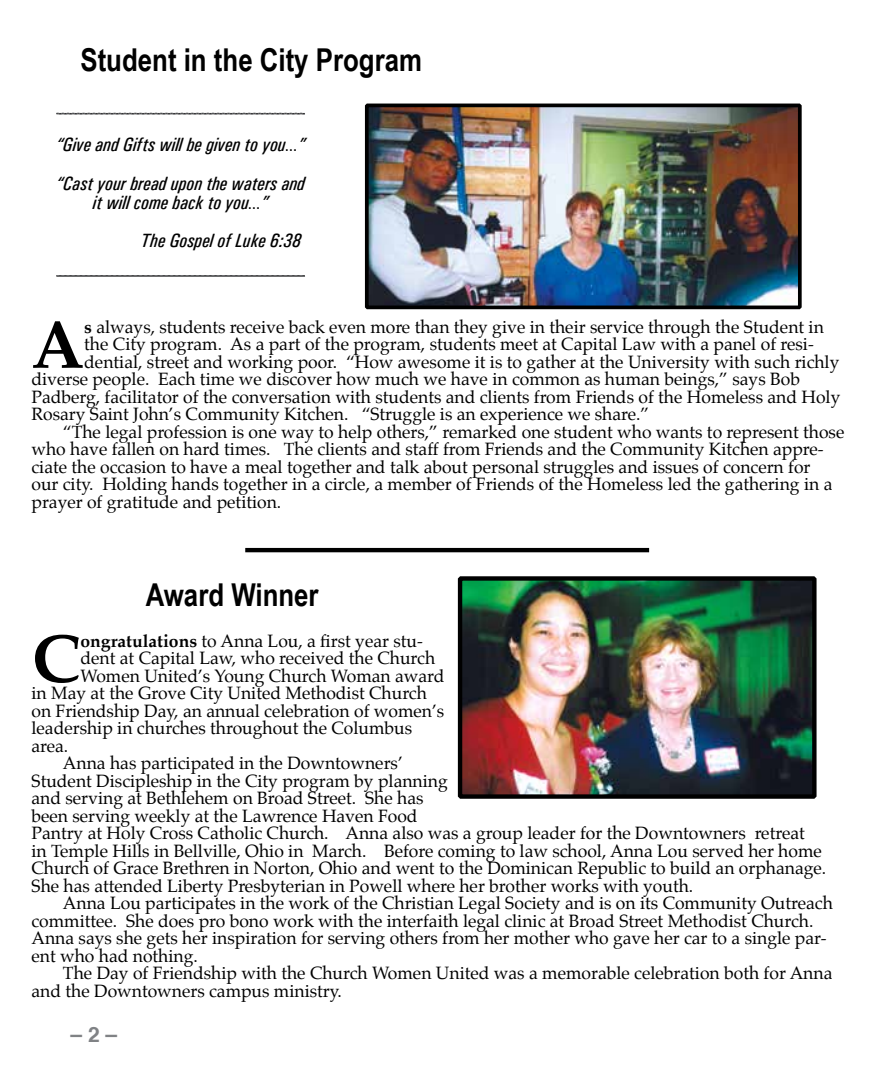
<style>
.page{position:relative;width:882px;height:1071px;background:#fff}
.page>*{position:absolute;margin:0;border:0;box-sizing:border-box;transform-origin:0 0}
.t1{font:700 67.9px "Palatino";color:#000}
.t2{font:700 31.5px "Arial Narrow";color:#000}
.t3{font:700 21px "Helvetica";color:#808285}
.t4{font:italic 500 condensed 19.25px/38.5px "Univers";color:#000}
.t5{font:17.5px "Palatino";color:#000}
.s1{font-weight:700}
</style>
<div class="page">
<img style="left:370px;top:109px;width:427px;height:195px">
<div style="left:365px;top:104px;width:437px;height:205px;border:4px solid #000"></div>
<svg style="left:56px;top:112px;width:249px;height:3px"></svg>
<svg style="left:56px;top:275px;width:249px;height:2px"></svg>
<img style="left:463px;top:581px;width:349px;height:213px">
<div style="left:458px;top:576px;width:359px;height:223px;border:4px solid #000"></div>
<hr style="left:245px;top:548px;width:404px;height:4px;background:#000">
<h2 class="t2" style="left:80px;top:36px;width:343px">Student in the City Program</h2>
<p class="t4" style="left:56px;top:125px;width:251px">“Give and Gifts will be given to you…” “Cast your bread upon the waters and</p>
<p class="t4" style="left:141px;top:183px;width:162px;text-indent:-48px">it will come back to you…”<br>The Gospel of Luke 6:38</p>
<h1 class="t1" style="left:32px;top:287px;width:54px">A</h1>
<p class="t5" style="left:84px;top:312px;width:741px"><span class="s1">s</span> always, students receive back even more than they give in their service through the Student in</p>
<p class="t5" style="left:84px;top:330px;width:731px">the City program. As a part of the program, students meet at Capital Law with a panel of resi-</p>
<p class="t5" style="left:84px;top:347px;width:757px">dential, street and working poor. “How awesome it is to gather at the University with such richly</p>
<p class="t5" style="left:31px;top:365px;width:770px">diverse people. Each time we discover how much we have in common as human beings,” says Bob</p>
<p class="t5" style="left:31px;top:382px;width:810px">Padberg, facilitator of the conversation with students and clients from Friends of the Homeless and Holy</p>
<p class="t5" style="left:31px;top:400px;width:619px">Rosary Saint John’s Community Kitchen. “Struggle is an experience we share.”</p>
<p class="t5" style="left:63px;top:417px;width:783px">“The legal profession is one way to help others,” remarked one student who wants to represent those</p>
<p class="t5" style="left:31px;top:435px;width:794px">who have fallen on hard times. The clients and staff from Friends and the Community Kitchen appre-</p>
<p class="t5" style="left:31px;top:452px;width:781px">ciate the occasion to have a meal together and talk about personal struggles and issues of concern for</p>
<p class="t5" style="left:31px;top:470px;width:802px">our city. Holding hands together in a circle, a member of Friends of the Homeless led the gathering in a</p>
<p class="t5" style="left:31px;top:487px;width:251px">prayer of gratitude and petition.</p>
<h2 class="t2" style="left:146px;top:571px;width:174px">Award Winner</h2>
<h1 class="t1" style="left:32px;top:601px;width:51px">C</h1>
<p class="t5" style="left:81px;top:626px;width:344px"><span class="s1">ongratulations</span> to Anna Lou, a first year stu-</p>
<p class="t5" style="left:81px;top:644px;width:356px">dent at Capital Law, who received the Church</p>
<p class="t5" style="left:81px;top:661px;width:366px">Women United’s Young Church Woman award</p>
<p class="t5" style="left:31px;top:679px;width:397px">in May at the Grove City United Methodist Church</p>
<p class="t5" style="left:31px;top:696px;width:414px">on Friendship Day, an annual celebration of women’s</p>
<p class="t5" style="left:31px;top:714px;width:382px">leadership in churches throughout the Columbus</p>
<p class="t5" style="left:31px;top:731px;width:38px">area.</p>
<p class="t5" style="left:63px;top:749px;width:341px">Anna has participated in the Downtowners’</p>
<p class="t5" style="left:31px;top:766px;width:418px">Student Discipleship in the City program by planning</p>
<p class="t5" style="left:31px;top:784px;width:394px">and serving at Bethlehem on Broad Street. She has</p>
<p class="t5" style="left:31px;top:801px;width:388px">been serving weekly at the Lawrence Haven Food</p>
<p class="t5" style="left:31px;top:819px;width:775px">Pantry at Holy Cross Catholic Church. Anna also was a group leader for the Downtowners retreat</p>
<p class="t5" style="left:31px;top:836px;width:792px">in Temple Hills in Bellville, Ohio in March. Before coming to law school, Anna Lou served her home</p>
<p class="t5" style="left:31px;top:854px;width:796px">Church of Grace Brethren in Norton, Ohio and went to the Dominican Republic to build an orphanage.</p>
<p class="t5" style="left:31px;top:871px;width:663px">She has attended Liberty Presbyterian in Powell where her brother works with youth.</p>
<p class="t5" style="left:63px;top:889px;width:771px">Anna Lou participates in the work of the Christian Legal Society and is on its Community Outreach</p>
<p class="t5" style="left:31px;top:906px;width:783px">committee. She does pro bono work with the interfaith legal clinic at Broad Street Methodist Church.</p>
<p class="t5" style="left:31px;top:924px;width:797px">Anna says she gets her inspiration for serving others from her mother who gave her car to a single par-</p>
<p class="t5" style="left:31px;top:941px;width:168px">ent who had nothing.</p>
<p class="t5" style="left:63px;top:959px;width:771px">The Day of Friendship with the Church Women United was a memorable celebration both for Anna</p>
<p class="t5" style="left:31px;top:976px;width:312px">and the Downtowners campus ministry.</p>
<p class="t3" style="left:71px;top:1018px;width:48px">– 2 –</p>
</div>
